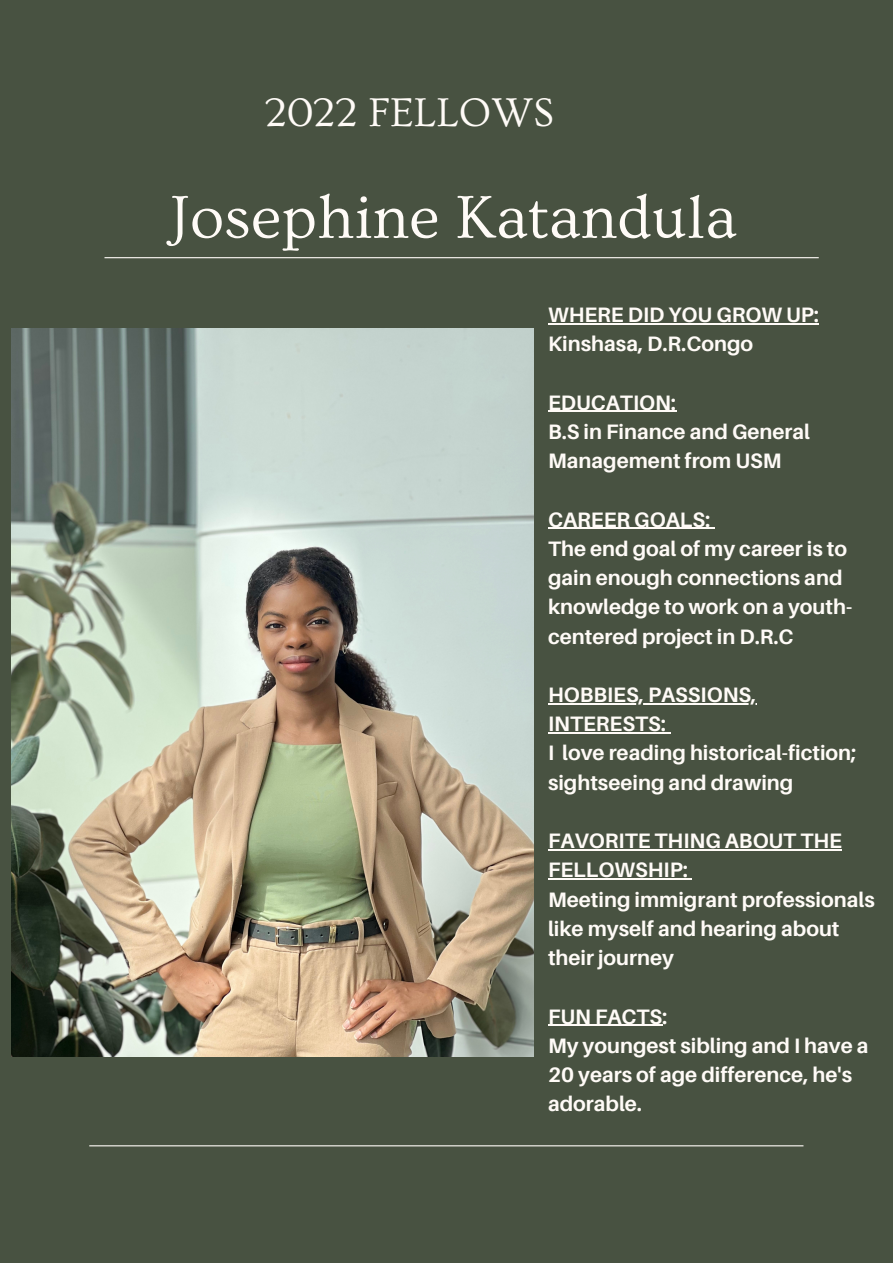
<style>
.page{position:relative;width:893px;height:1264px;background:#fff}
.page>*{position:absolute;margin:0;border:0;box-sizing:border-box;transform-origin:0 0}
.t1{font:63px "Ovo";color:#fffbf7}
.t2{font:42px "Ovo";color:#fffbf7}
.t3{font:700 20.85px/29.2px "Aileron";color:#fffbf7}
</style>
<div class="page">
<div style="left:0;top:0;width:892px;height:1262px;background:#485241"></div>
<hr style="left:104px;top:257px;width:714px;height:1px;background:#fffbf7">
<img style="left:12px;top:329px;width:521px;height:727px">
<hr style="left:548px;top:323px;width:270px;height:1px;background:#fffbf7">
<hr style="left:548px;top:411px;width:128px;height:1px;background:#fffbf7">
<hr style="left:548px;top:527px;width:162px;height:2px;background:#fffbf7">
<hr style="left:548px;top:703px;width:208px;height:1px;background:#fffbf7">
<hr style="left:548px;top:732px;width:118px;height:1px;background:#fffbf7">
<hr style="left:548px;top:849px;width:293px;height:1px;background:#fffbf7">
<hr style="left:548px;top:878px;width:139px;height:1px;background:#fffbf7">
<hr style="left:548px;top:1024px;width:114px;height:1px;background:#fffbf7">
<hr style="left:89px;top:1145px;width:714px;height:1px;background:#fffbf7">
<h2 class="t2" style="left:265px;top:90px;width:291px">2022 FELLOWS</h2>
<h1 class="t1" style="left:169px;top:183px;width:568px">Josephine Katandula</h1>
<p class="t3" style="left:548px;top:299px;width:272px">WHERE DID YOU GROW UP:<br>Kinshasa, D.R.Congo</p>
<p class="t3" style="left:548px;top:387px;width:263px">EDUCATION:<br>B.S in Finance and General<br>Management from USM</p>
<p class="t3" style="left:548px;top:504px;width:306px">CAREER GOALS:<br>The end goal of my career is to gain enough connections and knowledge to work on a youth&shy;centered project in D.R.C</p>
<p class="t3" style="left:548px;top:679px;width:310px">HOBBIES, PASSIONS,<br>INTERESTS:<br>I love reading historical-fiction; sightseeing and drawing</p>
<p class="t3" style="left:548px;top:825px;width:328px">FAVORITE THING ABOUT THE<br>FELLOWSHIP:<br>Meeting immigrant professionals like myself and hearing about their journey</p>
<p class="t3" style="left:548px;top:1001px;width:322px">FUN FACTS:<br>My youngest sibling and I have a<br>20 years of age difference, he's adorable.</p>
</div>
